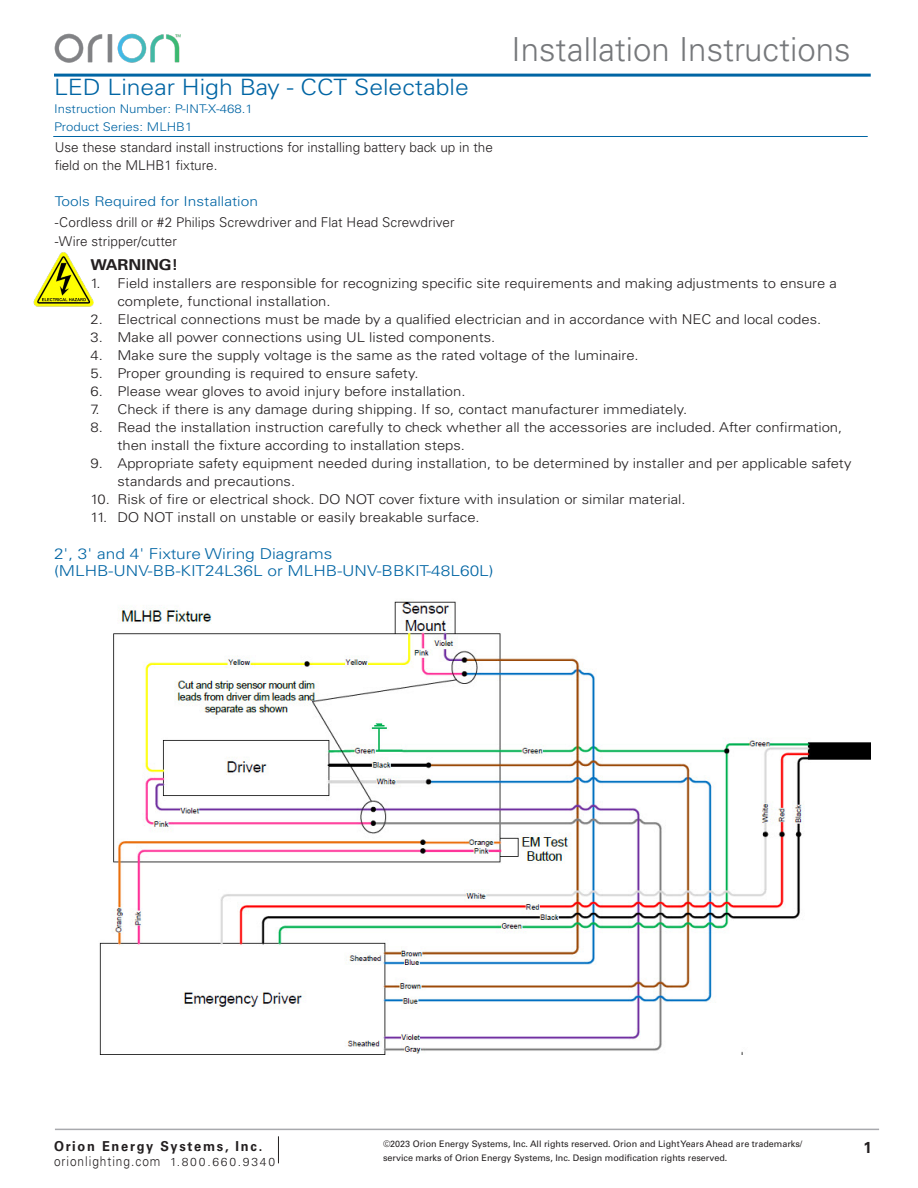
<style>
.page{position:relative;width:918px;height:1188px;background:#fff}
.page>*{position:absolute;margin:0;border:0;box-sizing:border-box;transform-origin:0 0}
.t1{font:300 33px "Univers LT Std";color:#76787b}
.t2{font:300 22.5px "Univers LT Std";color:#0065a4;scale:1.1 1}
.t3{font:700 15.9px "Univers LT Std";color:#231f20;scale:.94 1}
.subhead{font:300 15px/16.5px "Univers LT Std";color:#0065a4;scale:1.15 1}
.t4{font:700 15px "Univers LT Std";color:#231f20;scale:1.1 1}
.t5{font:700 13.65px "Univers LT Std";letter-spacing:.14em;color:#231f20;scale:.94 1}
.subhead-2{font:300 13.5px/18px "Univers LT Std";color:#231f20;scale:1.1 1}
.subhead-3{font:300 13.5px/18px "Univers LT Std";color:#231f20}
.subhead-4{font:300 13.5px "Univers LT Std";letter-spacing:.08em;color:#231f20;scale:.88 1}
.subhead-5{font:300 13.5px "Univers LT Std";color:#0065a4;scale:1.15 1}
.t6{font:300 12px/18px "Univers LT Std";color:#0065a4;scale:1.1 1}
.Textbook_Header_Even{font:9px/13.5px "Univers LT Std";color:#231f20}
.s1{font-size:11.55px}
</style>
<div class="page">
<svg style="left:278px;top:1136px;width:1px;height:27px"></svg>
<hr style="left:55px;top:1129px;width:824px;height:1px;background:#a8a9ad">
<hr style="left:54px;top:74px;width:817px;height:3px;background:#0065a4">
<img style="left:54px;top:33px;width:127px;height:30px">
<hr style="left:53px;top:136px;width:815px;height:1px;background:#0065a4">
<img style="left:33px;top:252px;width:60px;height:55px">
<img style="left:99px;top:601px;width:772px;height:453px">
<p class="t2" style="left:54px;top:74px;width:379px">LED Linear High Bay - CCT Selectable</p>
<p class="t6" style="left:54px;top:100px;width:182px">Instruction Number: P-INT-X-468.1<br>Product Series: MLHB1</p>
<p class="subhead-3" style="left:55px;top:138px;width:440px">Use these standard install instructions for installing battery back up in the field on the MLHB1 fixture.</p>
<p class="subhead-5" style="left:55px;top:193px;width:178px">Tools Required for Installation</p>
<p class="subhead-3" style="left:55px;top:213px;width:401px">-Cordless drill or #2 Philips Screwdriver and Flat Head Screwdriver</p>
<p class="subhead-3" style="left:55px;top:232px;width:124px">-Wire stripper/cutter</p>
<h1 class="t1" style="left:512px;top:29px;width:341px">Installation Instructions</h1>
<p class="t4" style="left:90px;top:256px;width:81px">WARNING!</p>
<p class="subhead-2" style="left:117px;top:274px;width:656px;text-indent:-27px">1. Field installers are responsible for recognizing specific site requirements and making adjustments to ensure a complete, functional installation.</p>
<p class="subhead-2" style="left:90px;top:310px;width:666px">2. Electrical connections must be made by a qualified electrician and in accordance with NEC and local codes.</p>
<p class="subhead-2" style="left:90px;top:328px;width:370px">3. Make all power connections using UL listed components.</p>
<p class="subhead-2" style="left:90px;top:346px;width:500px">4. Make sure the supply voltage is the same as the rated voltage of the luminaire.</p>
<p class="subhead-2" style="left:90px;top:364px;width:300px">5. Proper grounding is required to ensure safety.</p>
<p class="subhead-2" style="left:90px;top:382px;width:343px">6. Please wear gloves to avoid injury before installation.</p>
<p class="subhead-2" style="left:90px;top:400px;width:544px">7. Check if there is any damage during shipping. If so, contact manufacturer immediately.</p>
<p class="subhead-2" style="left:117px;top:418px;width:660px;text-indent:-27px">8. Read the installation instruction carefully to check whether all the accessories are included. After confirmation, then install the fixture according to installation steps.</p>
<p class="subhead-2" style="left:117px;top:454px;width:669px;text-indent:-27px">9. Appropriate safety equipment needed during installation, to be determined by installer and per applicable safety standards and precautions.</p>
<p class="subhead-2" style="left:90px;top:490px;width:543px">10. Risk of fire or electrical shock. DO NOT cover fixture with insulation or similar material.</p>
<p class="subhead-2" style="left:90px;top:508px;width:355px">11. DO NOT install on unstable or easily breakable surface.</p>
<p class="subhead" style="left:54px;top:546px;width:384px">2', 3' and 4' Fixture Wiring Diagrams (MLHB-UNV-BB-KIT24L36L or MLHB-UNV-BBKIT-48L60L)</p>
<p class="t5" style="left:54px;top:1138px;width:223px">Orion Energy Systems, Inc.</p>
<p class="subhead-4" style="left:54px;top:1153px;width:253px">orionlighting.com <span class="s1">1.800.660.9340</span></p>
<p class="Textbook_Header_Even" style="left:383px;top:1137px;width:421px">©2023 Orion Energy Systems, Inc. All rights reserved. Orion and Light Years Ahead are trademarks/ service marks of Orion Energy Systems, Inc. Design modification rights reserved.</p>
<p class="t3" style="left:863px;top:1138px;width:10px">1</p>
</div>
